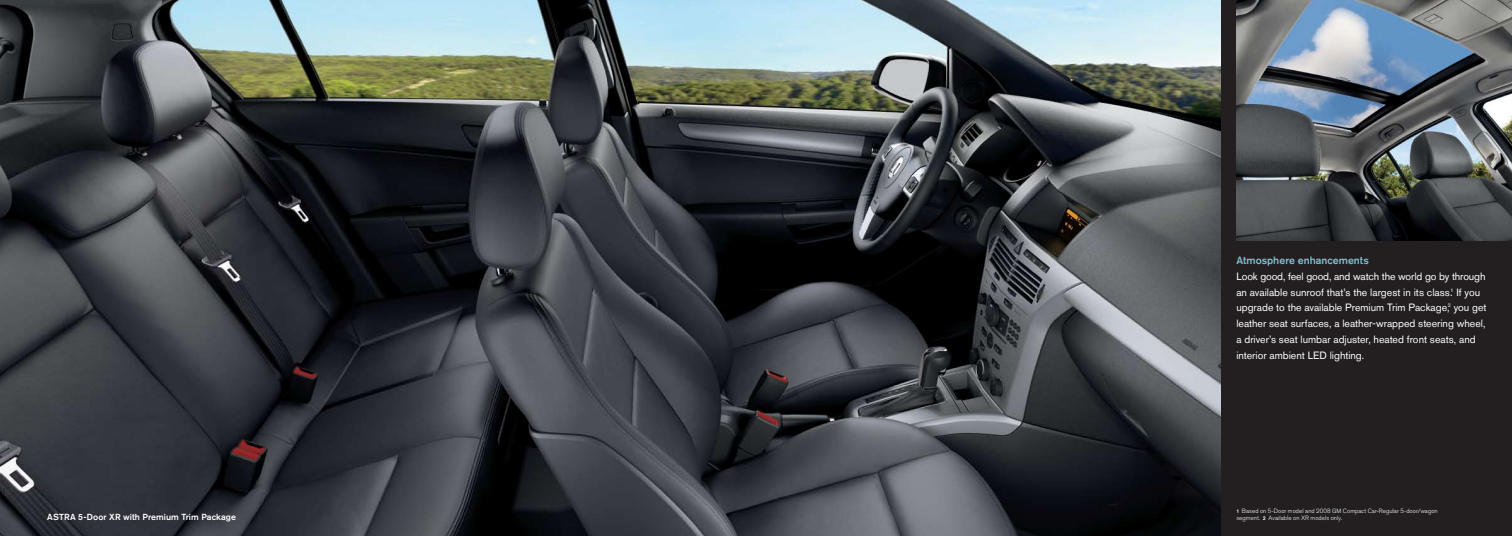
<style>
.page{position:relative;width:1512px;height:536px;background:#fff}
.page>*{position:absolute;margin:0;border:0;box-sizing:border-box;transform-origin:0 0}
.t1{font:10.5px/15.8px "Akzidenz Grotesk Std";color:#fff}
.t2{font:500 8.75px "Akzidenz Grotesk Std";letter-spacing:.01em;color:#fff}
.t3{font:300 6.12px/7px "Akzidenz Grotesk Std";letter-spacing:.01em;color:#fff}
.s1{font-weight:500;color:#85bdcf}
.s2{font-weight:500;font-size:5.25px}
</style>
<div class="page">
<div style="left:740px;top:0;width:772px;height:536px;background:#231f20"></div>
<img style="left:1236px;top:0;width:276px;height:240px">
<img style="left:0;top:0;width:1221px;height:536px">
<p class="t2" style="left:47px;top:511px;width:190px">ASTRA 5-Door XR with Premium Trim Package</p>
<p class="t1" style="left:1236px;top:252px;width:252px"><span class="s1">Atmosphere enhancements<br></span>Look good, feel good, and watch the world go by through an available sunroof that’s the largest in its class.<sup>1</sup> If you upgrade to the available Premium Trim Package,<sup>2</sup> you get leather seat surfaces, a leather-wrapped steering wheel, a driver’s seat lumbar adjuster, heated front seats, and interior ambient LED lighting.</p>
<p class="t3" style="left:1236px;top:507px;width:203px"><span class="s2">1</span> Based on 5-Door model and 2008 GM Compact Car-Regular 5-door/wagon segment. <span class="s2">2</span> Available on XR models only.</p>
</div>
